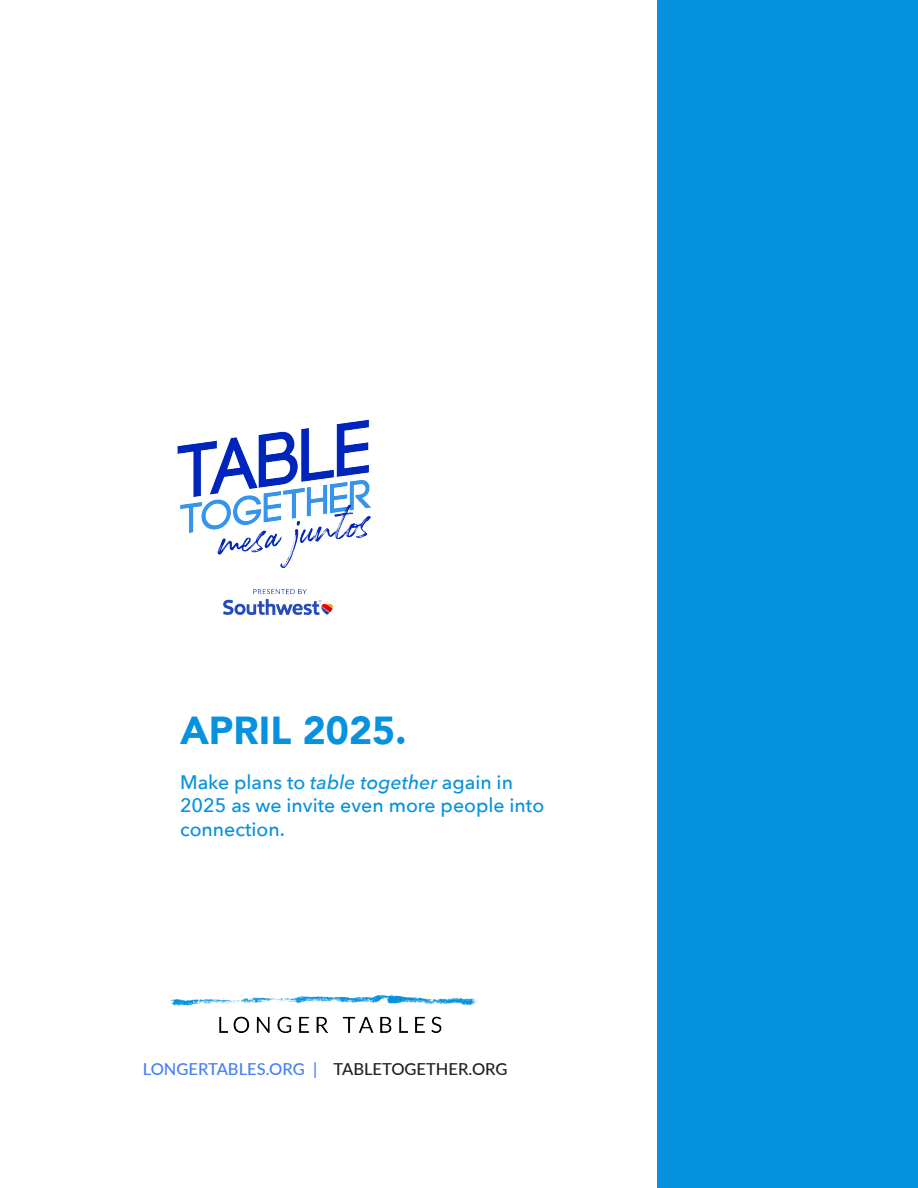
<style>
.page{position:relative;width:918px;height:1188px;background:#fff}
.page>*{position:absolute;margin:0;border:0;box-sizing:border-box;transform-origin:0 0}
.t1{font:900 39px "Avenir";color:#0692de}
.t2{font:500 19.5px/23.4px "Avenir Next";color:#0692de}
.t3{font:500 16.5px "Lato";color:#447ff5}
.s1{font-style:italic}
.s2{color:#231f20}
</style>
<div class="page">
<img style="left:177px;top:419px;width:194px;height:196px">
<img style="left:170px;top:995px;width:309px;height:38px">
<div style="left:657px;top:0;width:261px;height:1187px;background:#0692de"></div>
<p class="t1" style="left:180px;top:697px;width:228px">APRIL 2025.</p>
<p class="t2" style="left:180px;top:770px;width:366px">Make plans to <span class="s1">table together</span> again in<br>2025 as we invite even more people into connection.</p>
<p class="t3" style="left:143px;top:1057px;width:366px">LONGERTABLES.ORG | <span class="s2">TABLETOGETHER.ORG</span></p>
</div>
